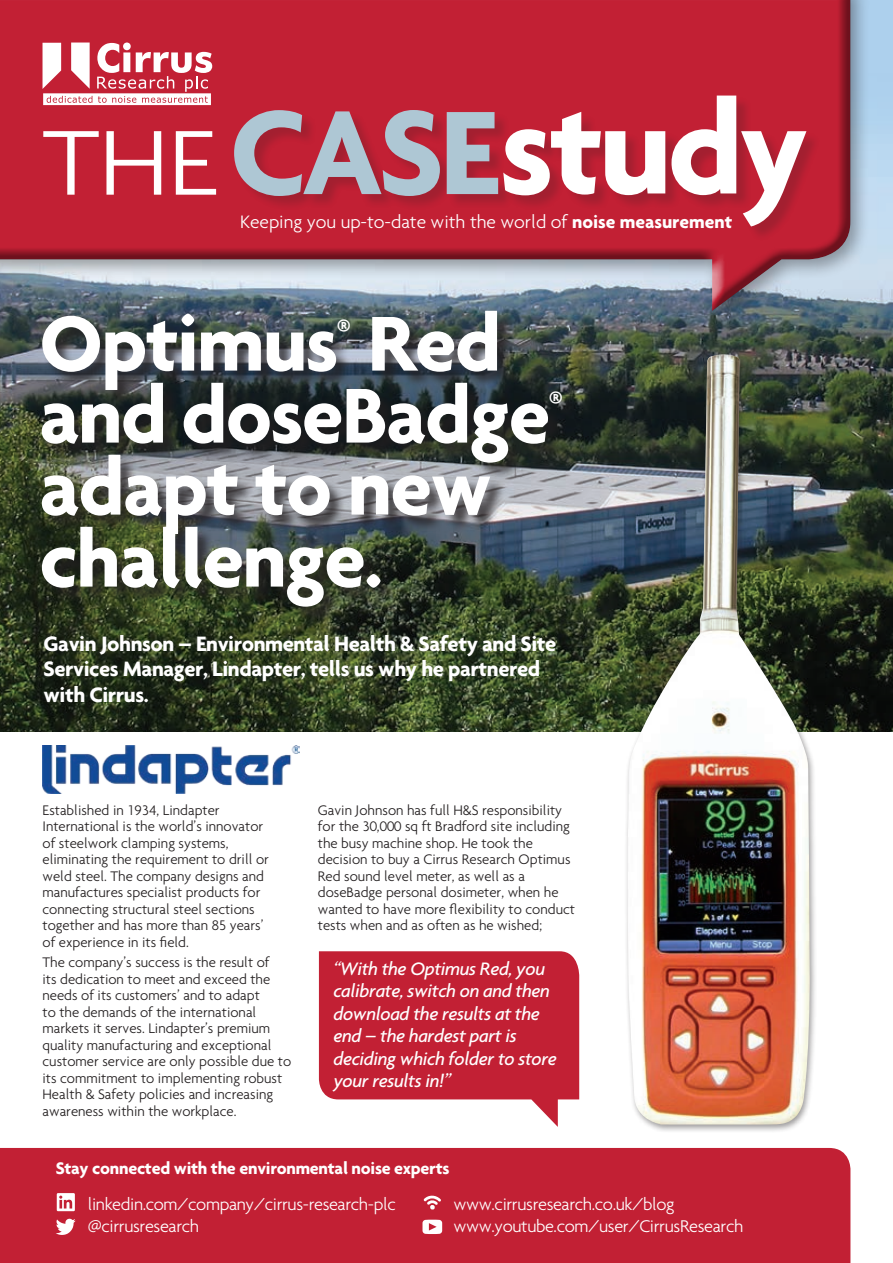
<style>
.page{position:relative;width:893px;height:1263px;background:#fff}
.page>*{position:absolute;margin:0;border:0;box-sizing:border-box;transform-origin:0 0}
.t1{font:700 137.55px "Agenda";letter-spacing:-.03em;color:#fff}
.t2{font:700 84px/72px "Agenda";letter-spacing:-.02em;color:#fff}
.t3{font:700 30px "Agenda";color:#fff}
.t4{font:700 22.5px/25.5px "Agenda";letter-spacing:-.02em;color:#fff}
.t5{font:italic 500 19.5px/22.5px "Agenda";letter-spacing:-.02em;color:#fff}
.t6{font:300 19.5px "Agenda";letter-spacing:-.005em;color:#fff}
.t7{font:300 18.3px/22.5px "Agenda";letter-spacing:-.02em;color:#fff}
.t8{font:700 18px "Agenda";letter-spacing:-.015em;color:#fff}
.t9{font:300 15px/16.5px "Agenda";color:#231f20}
.s1{font-weight:300;font-size:99.6px}
.s2{font-size:128.55px;color:#aec7d4}
.s3{font-weight:700}
</style>
<div class="page">
<img style="left:0;top:73px;width:893px;height:658px">
<div style="left:0;top:0;width:871px;height:329px;background:#231f20;opacity:.4"></div>
<div style="left:0;top:0;width:851px;height:311px;background:#231f20;opacity:.5"></div>
<div style="left:236px;top:111px;width:278px;height:100px;background:#231f20;opacity:.2"></div>
<div style="left:504px;top:97px;width:317px;height:145px;background:#231f20;opacity:.2"></div>
<div style="left:0;top:1148px;width:850px;height:115px;background:#c22034"></div>
<svg style="left:424px;top:1194px;width:17px;height:16px"></svg>
<svg style="left:56px;top:1219px;width:20px;height:16px"></svg>
<svg style="left:422px;top:1219px;width:20px;height:15px"></svg>
<svg style="left:57px;top:1193px;width:18px;height:18px"></svg>
<svg style="left:319px;top:951px;width:260px;height:176px;background:#cb4253"></svg>
<div style="left:43px;top:311px;width:536px;height:312px;background:#231f20;opacity:.75"></div>
<svg style="left:43px;top:43px;width:169px;height:62px"></svg>
<div style="left:624px;top:350px;width:194px;height:782px;background:#231f20;opacity:.45"></div>
<img style="left:627px;top:354px;width:183px;height:770px">
<img style="left:43px;top:746px;width:257px;height:47px">
<h1 class="t1" style="left:43px;top:65px;width:767px"><span class="s1">THE</span><span class="s2">CASE</span>study</h1>
<h3 class="t6" style="left:240px;top:210px;width:493px">Keeping you up-to-date with the world of <span class="s3">noise measurement</span></h3>
<h2 class="t2" style="left:39px;top:305px;width:463px">Optimus Red</h2>
<h3 class="t3" style="left:337px;top:311px;width:16px">®</h3>
<h2 class="t2" style="left:39px;top:377px;width:513px">and doseBadge</h2>
<h3 class="t3" style="left:549px;top:383px;width:16px">®</h3>
<h2 class="t2" style="left:39px;top:449px;width:454px">adapt to new challenge.</h2>
<h3 class="t4" style="left:44px;top:630px;width:514px">Gavin Johnson – Environmental Health &amp; Safety and Site<br>Services Manager, Lindapter, tells us why he partnered with Cirrus.</h3>
<p class="t9" style="left:43px;top:801px;width:228px">Established in 1934, Lindapter International is the world’s innovator of steelwork clamping systems, eliminating the requirement to drill or weld steel. The company designs and manufactures specialist products for connecting structural steel sections together and has more than 85 years’ of experience in its field.</p>
<p class="t9" style="left:43px;top:954px;width:250px">The company’s success is the result of<br>its dedication to meet and exceed the needs of its customers’ and to adapt<br>to the demands of the international markets it serves. Lindapter’s premium quality manufacturing and exceptional customer service are only possible due to its commitment to implementing robust Health &amp; Safety policies and increasing awareness within the workplace.</p>
<p class="t9" style="left:318px;top:801px;width:259px">Gavin Johnson has full H&amp;S responsibility for the 30,000 sq ft Bradford site including the busy machine shop. He took the decision to buy a Cirrus Research Optimus Red sound level meter, as well as a doseBadge personal dosimeter, when he wanted to have more flexibility to conduct tests when and as often as he wished;</p>
<h3 class="t5" style="left:333px;top:957px;width:225px">“With the Optimus Red, you calibrate, switch on and then download the results at the end – the hardest part is deciding which folder to store your results in!”</h3>
<p class="t8" style="left:56px;top:1157px;width:395px">Stay connected with the environmental noise experts</p>
<p class="t7" style="left:88px;top:1192px;width:309px">linkedin.com/company/cirrus-research-plc @cirrusresearch</p>
<p class="t7" style="left:453px;top:1192px;width:291px">www.cirrusresearch.co.uk/blog www.youtube.com/user/CirrusResearch</p>
</div>
